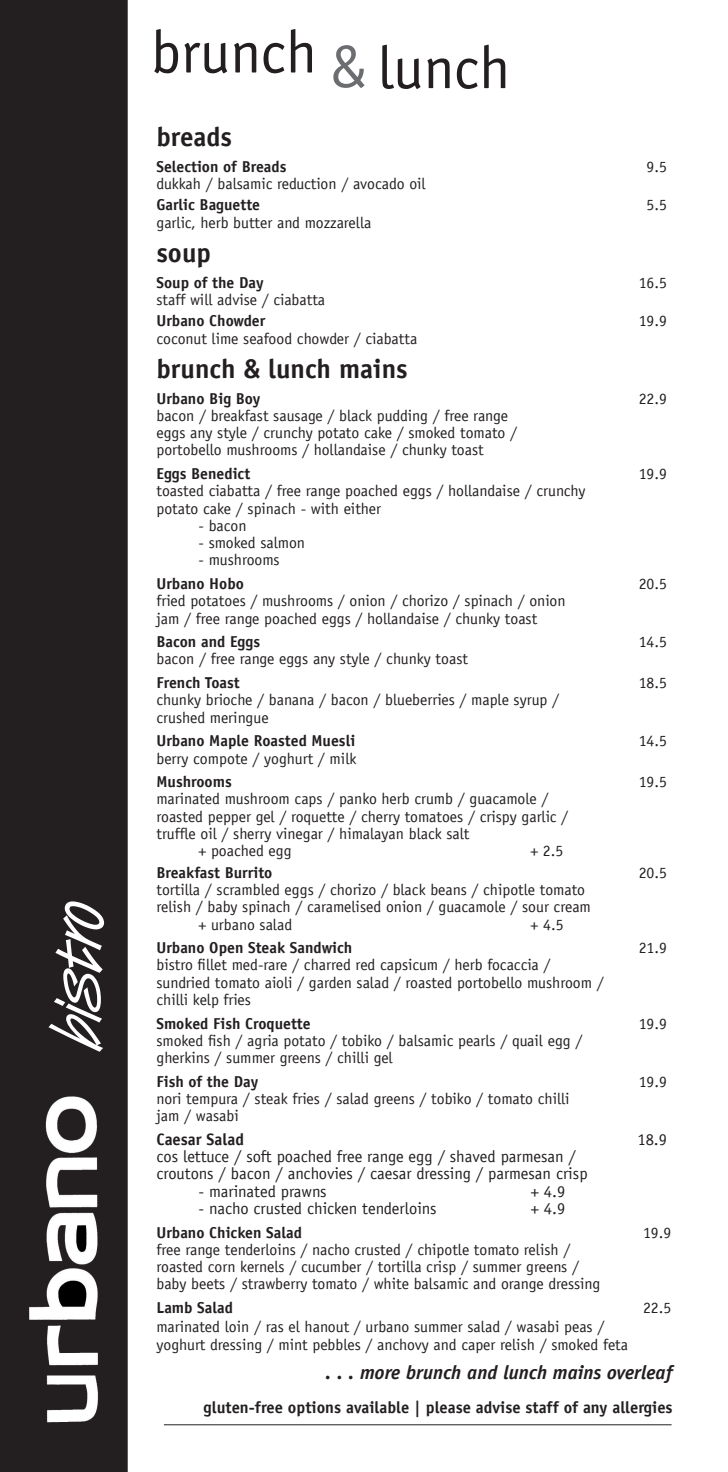
<style>
.page{position:relative;width:728px;height:1472px;background:#fff}
.page>*{position:absolute;margin:0;border:0;box-sizing:border-box;transform-origin:0 0}
.t1{font:72px "Vandijk Plain";color:#fff}
.t2{font:60px "Officina Sans";color:#231f20}
.Paragraph_Style_1{font:700 27px "Officina Sans";color:#231f20}
.headings{font:700 27px "Officina Sans";color:#231f20}
.Paragraph_Style_1-2{font:italic 700 19.5px "Officina Sans";color:#231f20}
.Paragraph_Style_1-3{font:16.5px "Officina Sans";color:#231f20}
.Paragraph_Style_1-4{font:700 16.5px "Officina Sans";color:#231f20}
.body{font:15.75px/17.2px "Officina Sans";color:#231f20}
.body-2{font:700 15.75px "Officina Sans";color:#231f20}
.s1{color:#6c6d70}
</style>
<div class="page">
<hr style="left:164px;top:1424px;width:507px;height:1px;background:#231f20">
<div style="left:0;top:0;width:128px;height:1471px;background:#231f20"></div>
<p class="t1" style="left:31px;top:974px;width:150px;rotate:-90deg">bistro</p>
<p class="t1" style="left:31px;top:1044px;width:150px;rotate:-90deg">bistro</p>
<p class="t2" style="left:151px;top:17px;width:167px">brunch</p>
<p class="t2" style="left:330px;top:33px;width:182px"><span class="s1">&amp;</span> lunch</p>
<p class="headings" style="left:156px;top:120px;width:77px">breads</p>
<p class="body-2" style="left:156px;top:156px;width:131px">Selection of Breads</p>
<p class="body" style="left:646px;top:158px;width:22px">9.5</p>
<p class="body" style="left:156px;top:175px;width:270px">dukkah / balsamic reduction / avocado oil</p>
<p class="body-2" style="left:156px;top:195px;width:105px">Garlic Baguette</p>
<p class="body" style="left:646px;top:196px;width:22px">5.5</p>
<p class="body" style="left:156px;top:214px;width:216px">garlic, herb butter and mozzarella</p>
<p class="Paragraph_Style_1" style="left:156px;top:236px;width:56px">soup</p>
<p class="body-2" style="left:156px;top:272px;width:109px">Soup of the Day</p>
<p class="body" style="left:638px;top:274px;width:30px">16.5</p>
<p class="body" style="left:156px;top:291px;width:170px">staff will advise / ciabatta</p>
<p class="body-2" style="left:156px;top:311px;width:110px">Urbano Chowder</p>
<p class="body" style="left:638px;top:312px;width:30px">19.9</p>
<p class="body" style="left:156px;top:330px;width:262px">coconut lime seafood chowder / ciabatta</p>
<p class="Paragraph_Style_1" style="left:156px;top:352px;width:252px">brunch &amp; lunch mains</p>
<p class="body-2" style="left:156px;top:388px;width:105px">Urbano Big Boy</p>
<p class="body" style="left:638px;top:390px;width:30px">22.9</p>
<p class="body" style="left:156px;top:407px;width:362px">bacon / breakfast sausage / black pudding / free range eggs any style / crunchy potato cake / smoked tomato / portobello mushrooms / hollandaise / chunky toast</p>
<p class="body-2" style="left:156px;top:464px;width:95px">Eggs Benedict</p>
<p class="body" style="left:638px;top:465px;width:30px">19.9</p>
<p class="body" style="left:156px;top:482px;width:430px">toasted ciabatta / free range poached eggs / hollandaise / crunchy potato cake / spinach - with either</p>
<p class="body" style="left:198px;top:517px;width:50px">- bacon</p>
<p class="body" style="left:198px;top:534px;width:108px">- smoked salmon</p>
<p class="body" style="left:198px;top:551px;width:83px">- mushrooms</p>
<p class="body-2" style="left:156px;top:574px;width:89px">Urbano Hobo</p>
<p class="body" style="left:638px;top:575px;width:30px">20.5</p>
<p class="body" style="left:156px;top:592px;width:410px">fried potatoes / mushrooms / onion / chorizo / spinach / onion jam / free range poached eggs / hollandaise / chunky toast</p>
<p class="body-2" style="left:156px;top:632px;width:105px">Bacon and Eggs</p>
<p class="body" style="left:638px;top:633px;width:30px">14.5</p>
<p class="body" style="left:156px;top:650px;width:313px">bacon / free range eggs any style / chunky toast</p>
<p class="body-2" style="left:156px;top:673px;width:85px">French Toast</p>
<p class="body" style="left:638px;top:674px;width:30px">18.5</p>
<p class="body" style="left:156px;top:691px;width:404px">chunky brioche / banana / bacon / blueberries / maple syrup / crushed meringue</p>
<p class="body-2" style="left:156px;top:731px;width:200px">Urbano Maple Roasted Muesli</p>
<p class="body" style="left:638px;top:732px;width:30px">14.5</p>
<p class="body" style="left:156px;top:749px;width:201px">berry compote / yoghurt / milk</p>
<p class="body-2" style="left:156px;top:772px;width:77px">Mushrooms</p>
<p class="body" style="left:638px;top:773px;width:30px">19.5</p>
<p class="body" style="left:156px;top:790px;width:393px">marinated mushroom caps / panko herb crumb / guacamole /</p>
<p class="body" style="left:156px;top:807px;width:413px">roasted pepper gel / roquette / cherry tomatoes / crispy garlic /</p>
<p class="body" style="left:156px;top:825px;width:314px">truffle oil / sherry vinegar / himalayan black salt</p>
<p class="body" style="left:198px;top:842px;width:95px">+ poached egg</p>
<p class="body" style="left:530px;top:842px;width:34px">+ 2.5</p>
<p class="body-2" style="left:156px;top:862px;width:117px">Breakfast Burrito</p>
<p class="body" style="left:638px;top:863px;width:30px">20.5</p>
<p class="body" style="left:156px;top:881px;width:430px">tortilla / scrambled eggs / chorizo / black beans / chipotle tomato</p>
<p class="body" style="left:156px;top:898px;width:436px">relish / baby spinach / caramelised onion / guacamole / sour cream</p>
<p class="body" style="left:198px;top:915px;width:95px">+ urbano salad</p>
<p class="body" style="left:530px;top:915px;width:34px">+ 4.5</p>
<p class="body-2" style="left:156px;top:937px;width:197px">Urbano Open Steak Sandwich</p>
<p class="body" style="left:638px;top:939px;width:30px">21.9</p>
<p class="body" style="left:156px;top:956px;width:448px">bistro fillet med-rare / charred red capsicum / herb focaccia / sundried tomato aioli / garden salad / roasted portobello mushroom / chilli kelp fries</p>
<p class="body-2" style="left:156px;top:1013px;width:156px">Smoked Fish Croquette</p>
<p class="body" style="left:638px;top:1014px;width:30px">19.9</p>
<p class="body" style="left:156px;top:1031px;width:427px">smoked fish / agria potato / tobiko / balsamic pearls / quail egg / gherkins / summer greens / chilli gel</p>
<p class="body-2" style="left:156px;top:1071px;width:103px">Fish of the Day</p>
<p class="body" style="left:638px;top:1072px;width:30px">19.9</p>
<p class="body" style="left:156px;top:1089px;width:414px">nori tempura / steak fries / salad greens / tobiko / tomato chilli jam / wasabi</p>
<p class="Paragraph_Style_1-4" style="left:156px;top:1128px;width:89px">Caesar Salad</p>
<p class="Paragraph_Style_1-3" style="left:637px;top:1129px;width:31px">18.9</p>
<p class="Paragraph_Style_1-3" style="left:156px;top:1146px;width:420px">cos lettuce / soft poached free range egg / shaved parmesan /</p>
<p class="Paragraph_Style_1-3" style="left:156px;top:1164px;width:432px">croutons / bacon / anchovies / caesar dressing / parmesan crisp</p>
<p class="Paragraph_Style_1-3" style="left:198px;top:1181px;width:130px">- marinated prawns</p>
<p class="Paragraph_Style_1-3" style="left:530px;top:1181px;width:36px">+ 4.9</p>
<p class="Paragraph_Style_1-3" style="left:198px;top:1198px;width:239px">- nacho crusted chicken tenderloins</p>
<p class="Paragraph_Style_1-3" style="left:530px;top:1198px;width:36px">+ 4.9</p>
<p class="body-2" style="left:156px;top:1222px;width:147px">Urbano Chicken Salad</p>
<p class="body" style="left:642px;top:1223px;width:30px">19.9</p>
<p class="body" style="left:156px;top:1240px;width:445px">free range tenderloins / nacho crusted / chipotle tomato relish / roasted corn kernels / cucumber / tortilla crisp / summer greens / baby beets / strawberry tomato / white balsamic and orange dressing</p>
<p class="body-2" style="left:156px;top:1297px;width:78px">Lamb Salad</p>
<p class="body" style="left:642px;top:1298px;width:30px">22.5</p>
<p class="body" style="left:156px;top:1317px;width:473px;line-height:18px">marinated loin / ras el hanout / urbano summer salad / wasabi peas / yoghurt dressing / mint pebbles / anchovy and caper relish / smoked feta</p>
<p class="Paragraph_Style_1-2" style="left:325px;top:1360px;width:348px">. . . more brunch and lunch mains overleaf</p>
<p class="Paragraph_Style_1-4" style="left:203px;top:1396px;width:470px">gluten-free options available | please advise staff of any allergies</p>
</div>
